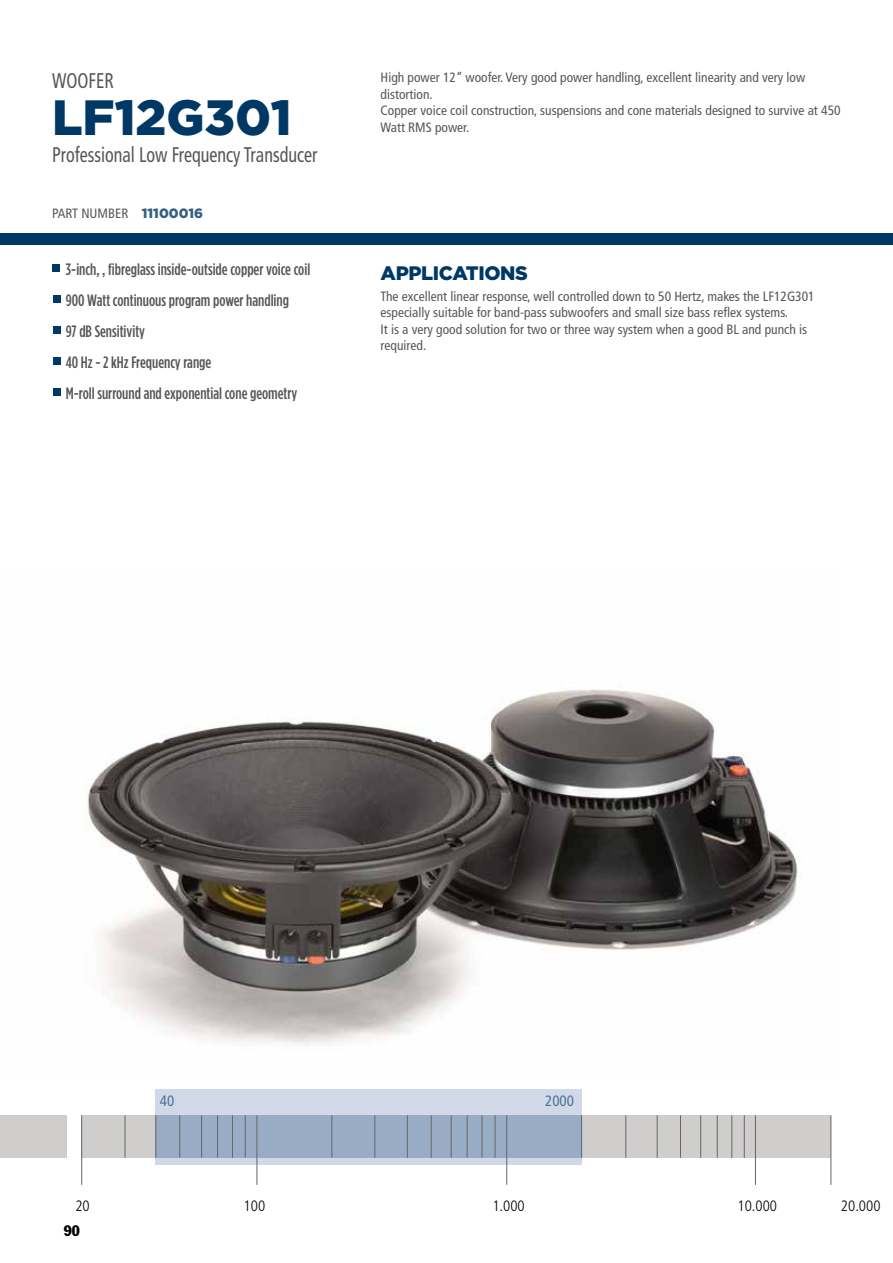
<style>
.page{position:relative;width:893px;height:1263px;background:#fff}
.page>*{position:absolute;margin:0;border:0;box-sizing:border-box;transform-origin:0 0}
.t1{font:900 49.5px "Gotham";color:#003865}
.t2{font:condensed 21.3px "Frutiger";color:#575756;scale:.85 1}
.t3{font:900 19.5px "Gotham";letter-spacing:-.02em;color:#003865}
.t4{font:500 16.5px/31px "Gotham Condensed";color:#575756}
.t5{font:300 condensed 15px "Frutiger";color:#000}
.t6{font:condensed 15px "Frutiger";color:#497596}
.t7{font:condensed 15px "Franklin Gothic Std";color:#000}
.t8{font:condensed 13.5px/16.5px "Frutiger";color:#575756}
.s1{font-family:"Gotham";font-weight:900;font-stretch:normal;color:#336084}
</style>
<div class="page">
<div style="left:52px;top:264px;width:8px;height:8px;background:#003865"></div>
<div style="left:53px;top:388px;width:8px;height:8px;background:#003865"></div>
<div style="left:53px;top:326px;width:8px;height:8px;background:#003865"></div>
<div style="left:53px;top:295px;width:8px;height:8px;background:#003865"></div>
<div style="left:53px;top:357px;width:8px;height:8px;background:#003865"></div>
<div style="left:0;top:233px;width:893px;height:12px;background:#003865"></div>
<img style="left:86px;top:689px;width:712px;height:357px">
<div style="left:0;top:1115px;width:66px;height:43px;background:#d0cecd"></div>
<div style="left:82px;top:1115px;width:749px;height:43px;background:#d0cecd"></div>
<div style="left:156px;top:1089px;width:426px;height:26px;background:#d1d9e8"></div>
<div style="left:156px;top:1158px;width:426px;height:6px;background:#d1d9e8"></div>
<div style="left:156px;top:1115px;width:426px;height:43px;background:#98adc4"></div>
<hr style="left:81px;top:1115px;width:1px;height:70px;background:#646668">
<hr style="left:125px;top:1115px;width:1px;height:43px;background:#646668">
<hr style="left:156px;top:1115px;width:1px;height:43px;background:#646668">
<hr style="left:179px;top:1115px;width:1px;height:43px;background:#646668">
<hr style="left:201px;top:1115px;width:1px;height:43px;background:#646668">
<hr style="left:217px;top:1115px;width:1px;height:43px;background:#646668">
<hr style="left:232px;top:1115px;width:1px;height:43px;background:#646668">
<hr style="left:245px;top:1115px;width:1px;height:43px;background:#646668">
<hr style="left:332px;top:1115px;width:1px;height:43px;background:#646668">
<hr style="left:375px;top:1115px;width:1px;height:43px;background:#646668">
<hr style="left:407px;top:1115px;width:1px;height:43px;background:#646668">
<hr style="left:431px;top:1115px;width:1px;height:43px;background:#646668">
<hr style="left:451px;top:1115px;width:1px;height:43px;background:#646668">
<hr style="left:467px;top:1115px;width:1px;height:43px;background:#646668">
<hr style="left:482px;top:1115px;width:1px;height:43px;background:#646668">
<hr style="left:495px;top:1115px;width:1px;height:43px;background:#646668">
<hr style="left:581px;top:1115px;width:1px;height:43px;background:#646668">
<hr style="left:625px;top:1115px;width:1px;height:43px;background:#646668">
<hr style="left:657px;top:1115px;width:1px;height:43px;background:#646668">
<hr style="left:680px;top:1115px;width:1px;height:43px;background:#646668">
<hr style="left:700px;top:1115px;width:1px;height:43px;background:#646668">
<hr style="left:717px;top:1115px;width:1px;height:43px;background:#646668">
<hr style="left:731px;top:1115px;width:1px;height:43px;background:#646668">
<hr style="left:744px;top:1115px;width:1px;height:43px;background:#646668">
<hr style="left:257px;top:1115px;width:1px;height:70px;background:#646668">
<hr style="left:506px;top:1115px;width:1px;height:70px;background:#646668">
<hr style="left:755px;top:1115px;width:1px;height:70px;background:#646668">
<hr style="left:831px;top:1115px;width:1px;height:70px;background:#646668">
<h2 class="t2" style="left:52px;top:68px;width:74px">WOOFER</h2>
<h1 class="t1" style="left:52px;top:83px;width:241px">LF12G301</h1>
<h2 class="t2" style="left:52px;top:142px;width:314px">Professional Low Frequency Transducer</h2>
<p class="t8" style="left:52px;top:205px;width:152px">PART NUMBER <span class="s1">11100016</span></p>
<p class="t4" style="left:66px;top:253px;width:246px">3-inch, , fibreglass inside-outside copper voice coil 900 Watt continuous program power handling<br>97 dB Sensitivity<br>40 Hz - 2 kHz Frequency range<br>M-roll surround and exponential cone geometry</p>
<p class="t8" style="left:381px;top:70px;width:461px">High power 12” woofer. Very good power handling, excellent linearity and very low distortion.<br>Copper voice coil construction, suspensions and cone materials designed to survive at 450<br>Watt RMS power.</p>
<h3 class="t3" style="left:381px;top:260px;width:149px">APPLICATIONS</h3>
<p class="t8" style="left:381px;top:288px;width:436px">The excellent linear response, well controlled down to 50 Hertz, makes the LF12G301 especially suitable for band-pass subwoofers and small size bass reflex systems.<br>It is a very good solution for two or three way system when a good BL and punch is required.</p>
<p class="t6" style="left:160px;top:1092px;width:16px">40</p>
<p class="t6" style="left:545px;top:1092px;width:30px">2000</p>
<p class="t5" style="left:75px;top:1197px;width:16px">20</p>
<p class="t5" style="left:244px;top:1197px;width:23px">100</p>
<p class="t5" style="left:492px;top:1197px;width:34px">1.000</p>
<p class="t5" style="left:737px;top:1197px;width:41px">10.000</p>
<p class="t5" style="left:841px;top:1197px;width:41px">20.000</p>
<p class="t7" style="left:64px;top:1222px;width:18px">90</p>
</div>
